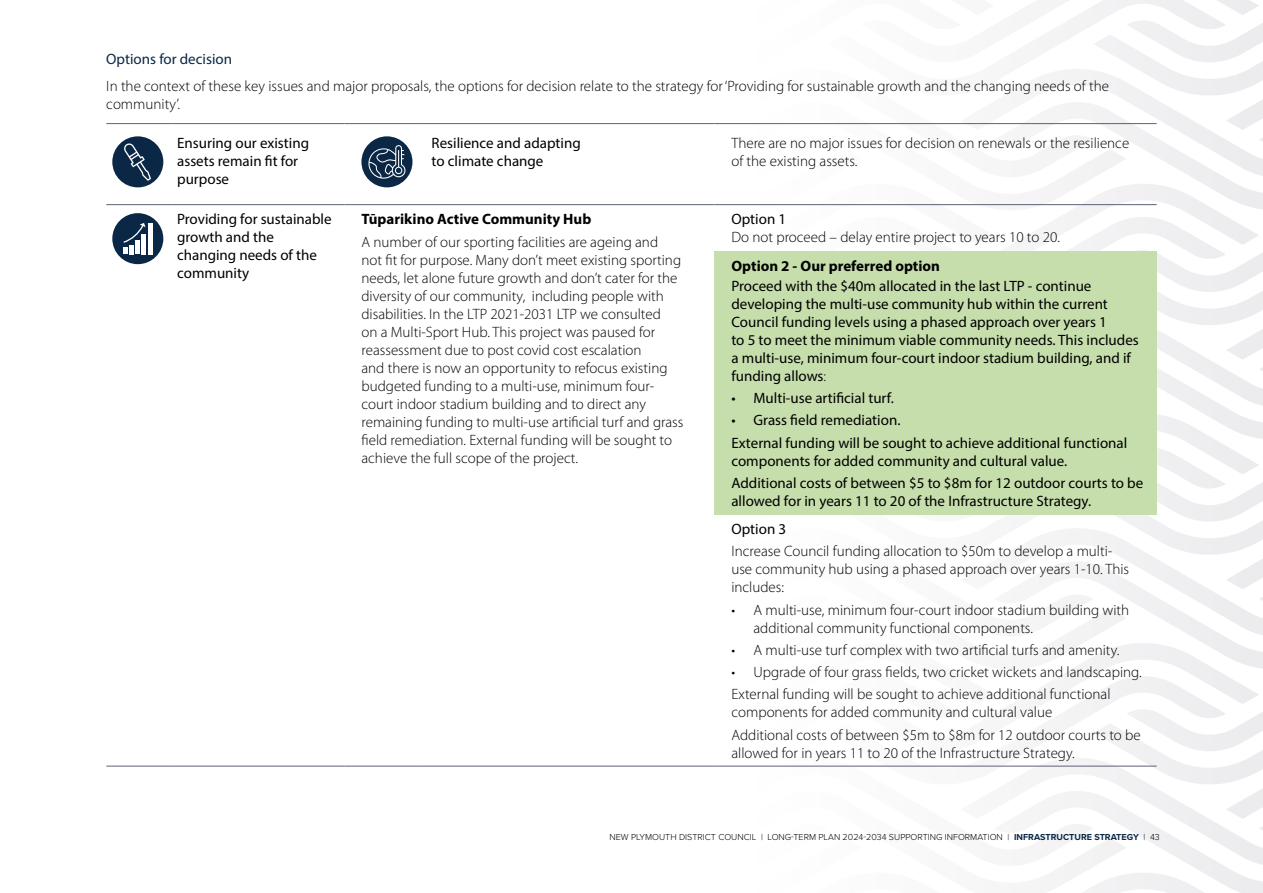
<style>
.page{position:relative;width:1263px;height:893px;background:#fff}
.page>*{position:absolute;margin:0;border:0;box-sizing:border-box;transform-origin:0 0}
.t1{font:300 15px/18px "Myriad Pro";color:#000}
.t2{font:15px/18px "Myriad Pro";color:#000}
.t3{font:700 15px "Myriad Pro";color:#000}
.t4{font:15px "Myriad Pro";color:#0a2746}
.t5{font:300 9px "Proxima Nova";color:#000}
.s1{font-weight:300}
.s2{font-weight:700;color:#0a2746}
</style>
<div class="page">
<svg style="left:745px;top:0;width:518px;height:893px"></svg>
<div style="left:714px;top:251px;width:443px;height:263px;background:#c6deac"></div>
<hr style="left:106px;top:123px;width:65px;height:1px;background:#5c6179">
<hr style="left:171px;top:123px;width:173px;height:1px;background:#5c6179">
<hr style="left:344px;top:123px;width:79px;height:1px;background:#5c6179">
<hr style="left:423px;top:123px;width:291px;height:1px;background:#5c6179">
<hr style="left:714px;top:123px;width:443px;height:1px;background:#5c6179">
<hr style="left:106px;top:204px;width:65px;height:1px;background:#5c6179">
<hr style="left:171px;top:204px;width:173px;height:1px;background:#5c6179">
<hr style="left:344px;top:204px;width:79px;height:1px;background:#5c6179">
<hr style="left:423px;top:204px;width:291px;height:1px;background:#5c6179">
<hr style="left:714px;top:204px;width:443px;height:1px;background:#5c6179">
<hr style="left:106px;top:766px;width:65px;height:1px;background:#5c6179">
<hr style="left:171px;top:766px;width:173px;height:1px;background:#5c6179">
<hr style="left:344px;top:766px;width:79px;height:1px;background:#5c6179">
<hr style="left:423px;top:766px;width:291px;height:1px;background:#5c6179">
<hr style="left:714px;top:766px;width:443px;height:1px;background:#5c6179">
<div style="left:112px;top:136px;width:51px;height:51px;background:#0a2746;border-radius:50%"></div>
<svg style="left:124px;top:143px;width:27px;height:38px"></svg>
<div style="left:361px;top:136px;width:51px;height:51px;background:#0a2746;border-radius:50%"></div>
<svg style="left:368px;top:145px;width:37px;height:34px"></svg>
<div style="left:112px;top:213px;width:51px;height:51px;background:#0a2746;border-radius:50%"></div>
<hr style="left:142px;top:234px;width:4px;height:20px;background:#fff">
<hr style="left:148px;top:223px;width:4px;height:31px;background:#fff">
<svg style="left:123px;top:223px;width:22px;height:31px"></svg>
<p class="t4" style="left:106px;top:50px;width:127px">Options for decision</p>
<p class="t1" style="left:106px;top:77px;width:1004px">In the context of these key issues and major proposals, the options for decision relate to the strategy for ‘Providing for sustainable growth and the changing needs of the community’.</p>
<p class="t2" style="left:177px;top:133px;width:133px">Ensuring our existing assets remain fit for purpose</p>
<p class="t2" style="left:432px;top:133px;width:151px">Resilience and adapting to climate change</p>
<p class="t1" style="left:731px;top:133px;width:399px">There are no major issues for decision on renewals or the resilience of the existing assets.</p>
<p class="t2" style="left:177px;top:210px;width:156px">Providing for sustainable growth and the changing needs of the community</p>
<p class="t3" style="left:361px;top:210px;width:231px">Tūparikino Active Community Hub</p>
<p class="t2" style="left:731px;top:210px;width:56px">Option 1</p>
<p class="t1" style="left:731px;top:228px;width:330px">Do not proceed – delay entire project to years 10 to 20.</p>
<p class="t3" style="left:731px;top:256px;width:210px">Option 2 - Our preferred option</p>
<p class="t2" style="left:731px;top:277px;width:409px">Proceed with the $40m allocated in the last LTP - continue developing the multi-use community hub within the current Council funding levels using a phased approach over years 1<br>to 5 to meet the minimum viable community needs. This includes a multi-use, minimum four-court indoor stadium building, and if funding allows<span class="s1">:</span></p>
<p class="t2" style="left:731px;top:389px;width:164px">• Multi-use artificial turf.</p>
<p class="t2" style="left:731px;top:409px;width:397px;line-height:22.2px">• Grass field remediation.<br>External funding will be sought to achieve additional functional</p>
<p class="t2" style="left:731px;top:449px;width:413px;line-height:22.2px">components for added community and cultural value.<br>Additional costs of between $5 to $8m for 12 outdoor courts to be</p>
<p class="t2" style="left:731px;top:486px;width:361px;line-height:28.2px">allowed for in years 11 to 20 of the Infrastructure Strategy.<br>Option 3</p>
<p class="t1" style="left:731px;top:542px;width:399px">Increase Council funding allocation to $50m to develop a multi&shy;use community hub using a phased approach over years 1-10. This includes:</p>
<p class="t1" style="left:753px;top:600px;width:377px;text-indent:-22px">• A multi-use, minimum four-court indoor stadium building with additional community functional components.</p>
<p class="t1" style="left:731px;top:641px;width:390px">• A multi-use turf complex with two artificial turfs and amenity.</p>
<p class="t1" style="left:731px;top:661px;width:412px;line-height:22.2px">• Upgrade of four grass fields, two cricket wickets and landscaping.<br>External funding will be sought to achieve additional functional</p>
<p class="t1" style="left:731px;top:701px;width:411px;line-height:22.2px">components for added community and cultural value<br>Additional costs of between $5m to $8m for 12 outdoor courts to be</p>
<p class="t1" style="left:731px;top:743px;width:345px">allowed for in years 11 to 20 of the Infrastructure Strategy.</p>
<p class="t1" style="left:361px;top:232px;width:323px">A number of our sporting facilities are ageing and<br>not fit for purpose. Many don’t meet existing sporting needs, let alone future growth and don’t cater for the diversity of our community, including people with disabilities. In the LTP 2021-2031 LTP we consulted<br>on a Multi-Sport Hub. This project was paused for reassessment due to post covid cost escalation<br>and there is now an opportunity to refocus existing budgeted funding to a multi-use, minimum four&shy;court indoor stadium building and to direct any remaining funding to multi-use artificial turf and grass field remediation. External funding will be sought to achieve the full scope of the project.</p>
<p class="t5" style="left:609px;top:830px;width:552px">NEW PLYMOUTH DISTRICT COUNCIL | LONG-TERM PLAN 2024-2034 SUPPORTING INFORMATION | <span class="s2">INFRASTRUCTURE STRATEGY</span> | 43</p>
</div>
